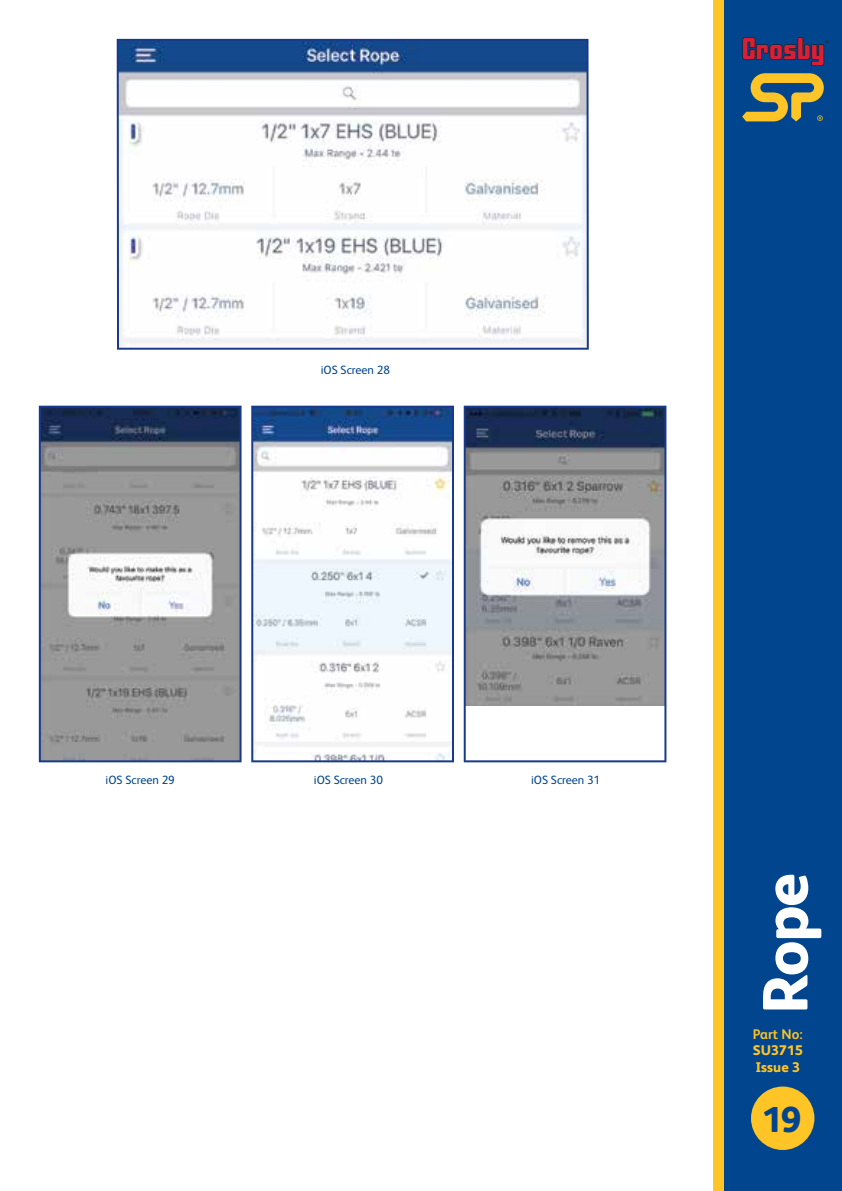
<style>
.page{position:relative;width:842px;height:1191px;background:#fff}
.page>*{position:absolute;margin:0;border:0;box-sizing:border-box;transform-origin:0 0}
.t1{font:800 64px "FS Albert";color:#fff}
.t2{font:800 36px "FS Albert";color:#00458d}
.t3{font:800 14px/16.8px "FS Albert";color:#ffc425}
.t4{font:700 14px "FS Albert";color:#ffc425}
.t5{font:12px "FS Albert";color:#00458d}
</style>
<div class="page">
<div style="left:723px;top:0;width:119px;height:1191px;background:#00458d"></div>
<div style="left:713px;top:0;width:10px;height:1191px;background:#ffc425"></div>
<div style="left:751px;top:1086px;width:63px;height:64px;background:#ffc425;border-radius:50%"></div>
<svg style="left:742px;top:73px;width:82px;height:48px"></svg>
<svg style="left:742px;top:37px;width:87px;height:29px"></svg>
<svg style="left:39px;top:406px;width:203px;height:356px;fill:#999"></svg>
<svg style="left:251px;top:406px;width:203px;height:356px"></svg>
<svg style="left:464px;top:406px;width:202px;height:356px"></svg>
<svg style="left:117px;top:39px;width:472px;height:311px"></svg>
<p class="t5" style="left:321px;top:363px;width:71px">iOS Screen 28</p>
<p class="t5" style="left:106px;top:772px;width:71px">iOS Screen 29</p>
<p class="t5" style="left:314px;top:772px;width:71px">iOS Screen 30</p>
<p class="t5" style="left:531px;top:772px;width:71px">iOS Screen 31</p>
<h1 class="t1" style="left:748px;top:1014px;width:142px;rotate:-90deg">Rope</h1>
<p class="t4" style="left:753px;top:1025px;width:51px">Part No:</p>
<p class="t3" style="left:753px;top:1042px;width:52px">SU3715<br>Issue 3</p>
<h2 class="t2" style="left:761px;top:1098px;width:42px">19</h2>
</div>
